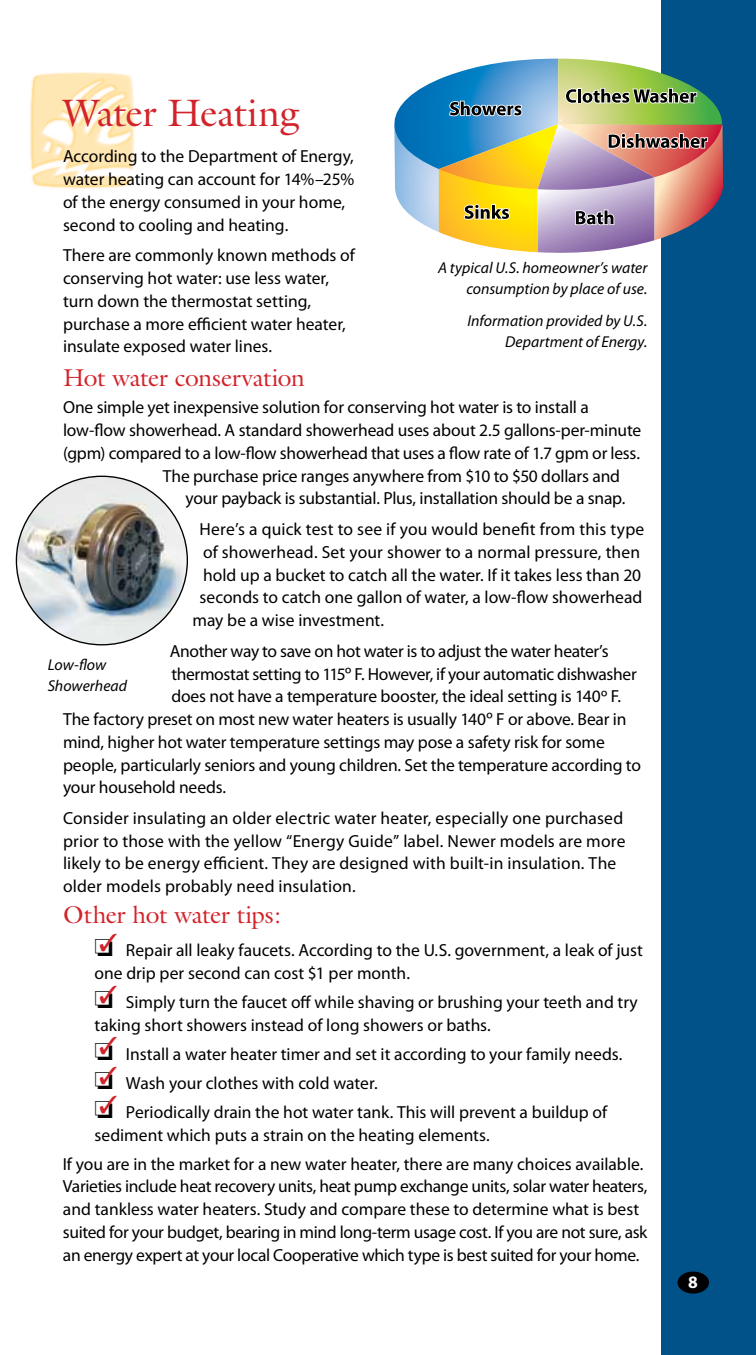
<style>
.page{position:relative;width:756px;height:1355px;background:#fff}
.page>*{position:absolute;margin:0;border:0;box-sizing:border-box;transform-origin:0 0}
.t1{font:38.5px "Galliard";letter-spacing:-.02em;color:#d2232a}
.t2{font:24.5px "Galliard";letter-spacing:-.015em;color:#d2232a}
.t3{font:17.5px/22.8px "Myriad Pro";letter-spacing:-.005em;color:#000}
.t4{font:17.5px "Myriad Pro";letter-spacing:-.025em;color:#000}
.t5{font:700 17.5px "Myriad Pro";color:#fafdff}
.t6{font:italic 15.75px/21px "Myriad Pro";color:#000;text-align:right}
</style>
<div class="page">
<img style="left:29px;top:72px;width:106px;height:117px">
<img style="left:16px;top:477px;width:171px;height:168px">
<div style="left:662px;top:0;width:94px;height:1354px;background:#005288"></div>
<div style="left:677px;top:1271px;width:32px;height:22px;background:#000;border-radius:50%"></div>
<svg style="left:394px;top:59px;width:329px;height:195px"></svg>
<h1 class="t1" style="left:63px;top:88px;width:238px">Water Heating</h1>
<p class="t3" style="left:63px;top:145px;width:293px">According to the Department of Energy, water heating can account for 14%–25% of the energy consumed in your home, second to cooling and heating.</p>
<p class="t3" style="left:63px;top:244px;width:293px">There are commonly known methods of conserving hot water: use less water, turn down the thermostat setting, purchase a more efficient water heater, insulate exposed water lines.</p>
<h2 class="t2" style="left:63px;top:362px;width:244px">Hot water conservation</h2>
<p class="t3" style="left:63px;top:396px;width:527px">One simple yet inexpensive solution for conserving hot water is to install a</p>
<p class="t3" style="left:63px;top:419px;width:580px">low-flow showerhead. A standard showerhead uses about 2.5 gallons-per-minute</p>
<p class="t3" style="left:63px;top:442px;width:578px">(gpm) compared to a low-flow showerhead that uses a flow rate of 1.7 gpm or less.</p>
<p class="t3" style="left:163px;top:465px;width:459px">The purchase price ranges anywhere from $10 to $50 dollars and</p>
<p class="t3" style="left:186px;top:487px;width:441px">your payback is substantial. Plus, installation should be a snap.</p>
<p class="t3" style="left:200px;top:518px;width:446px">Here’s a quick test to see if you would benefit from this type</p>
<p class="t3" style="left:203px;top:541px;width:439px">of showerhead. Set your shower to a normal pressure, then</p>
<p class="t3" style="left:203px;top:563px;width:440px">hold up a bucket to catch all the water. If it takes less than 20</p>
<p class="t3" style="left:200px;top:586px;width:444px">seconds to catch one gallon of water, a low-flow showerhead</p>
<p class="t3" style="left:192px;top:609px;width:193px">may be a wise investment.</p>
<p class="t4" style="left:170px;top:641px;width:441px">Another way to save on hot water is to adjust the water heater’s</p>
<p class="t3" style="left:171px;top:662px;width:467px">thermostat setting to 115º F. However, if your automatic dishwasher</p>
<p class="t3" style="left:171px;top:685px;width:451px">does not have a temperature booster, the ideal setting is 140º F.</p>
<p class="t3" style="left:63px;top:708px;width:565px">The factory preset on most new water heaters is usually 140º F or above. Bear in</p>
<p class="t3" style="left:63px;top:731px;width:543px">mind, higher hot water temperature settings may pose a safety risk for some</p>
<p class="t3" style="left:63px;top:753px;width:580px">people, particularly seniors and young children. Set the temperature according to</p>
<p class="t3" style="left:63px;top:776px;width:165px">your household needs.</p>
<p class="t3" style="left:63px;top:807px;width:564px">Consider insulating an older electric water heater, especially one purchased prior to those with the yellow “Energy Guide” label. Newer models are more likely to be energy efficient. They are designed with built-in insulation. The older models probably need insulation.</p>
<h2 class="t2" style="left:63px;top:899px;width:220px">Other hot water tips:</h2>
<p class="t3" style="left:94px;top:939px;width:550px">□<sup>✓</sup> Repair all leaky faucets. According to the U.S. government, a leak of just one drip per second can cost $1 per month.</p>
<p class="t3" style="left:94px;top:991px;width:545px">□<sup>✓</sup> Simply turn the faucet off while shaving or brushing your teeth and try taking short showers instead of long showers or baths.</p>
<p class="t3" style="left:94px;top:1042px;width:530px">□<sup>✓</sup> Install a water heater timer and set it according to your family needs.</p>
<p class="t3" style="left:94px;top:1072px;width:285px">□<sup>✓</sup> Wash your clothes with cold water.</p>
<p class="t3" style="left:94px;top:1101px;width:514px">□<sup>✓</sup> Periodically drain the hot water tank. This will prevent a buildup of sediment which puts a strain on the heating elements.</p>
<p class="t3" style="left:63px;top:1152px;width:586px">If you are in the market for a new water heater, there are many choices available.<br>Varieties include heat recovery units, heat pump exchange units, solar water heaters, and tankless water heaters. Study and compare these to determine what is best suited for your budget, bearing in mind long-term usage cost. If you are not sure, ask an energy expert at your local Cooperative which type is best suited for your home.</p>
<p class="t6" style="left:438px;top:258px;width:211px">A typical U.S. homeowner’s water consumption by place of use.</p>
<p class="t6" style="left:467px;top:310px;width:182px">Information provided by U.S.<br>Department of Energy.</p>
<p class="t6" style="left:48px;top:654px;width:81px;text-align:left">Low-flow<br>Showerhead</p>
<p class="t5" style="left:688px;top:1272px;width:11px">8</p>
</div>
